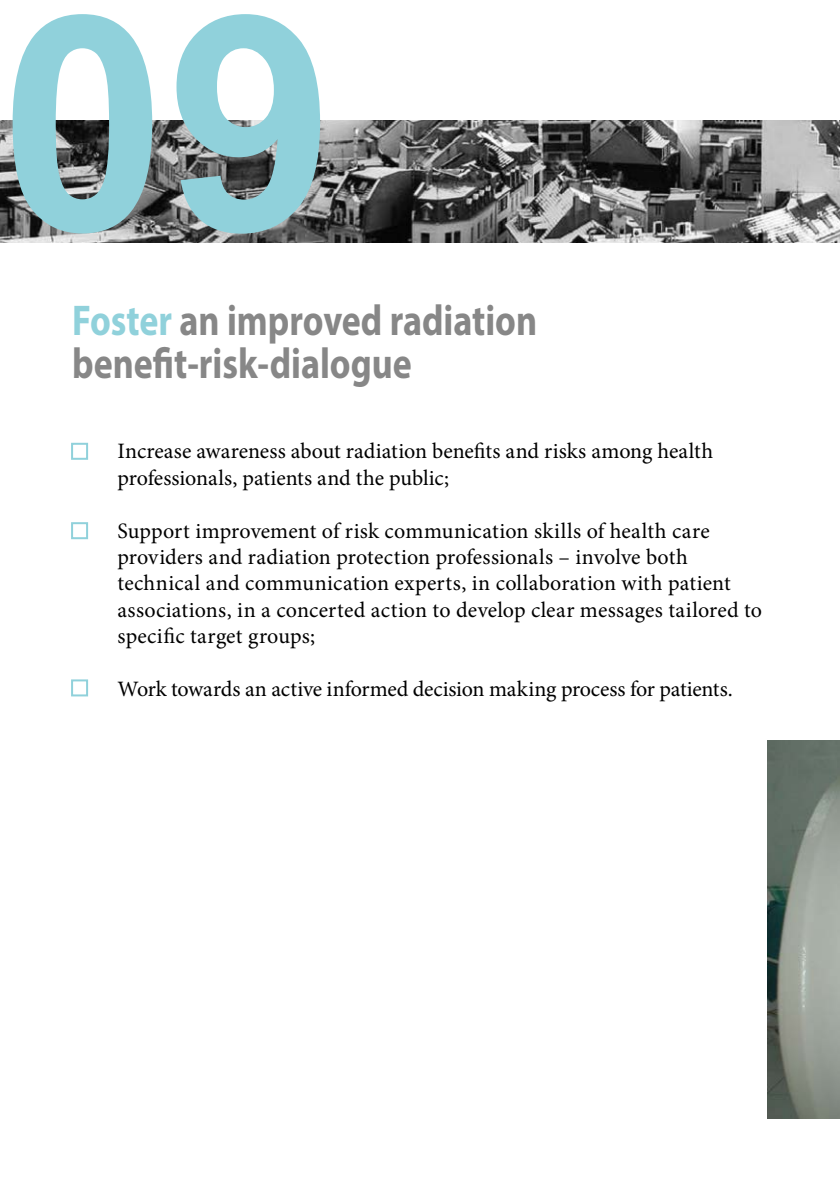
<style>
.page{position:relative;width:840px;height:1191px;background:#fff}
.page>*{position:absolute;margin:0;border:0;box-sizing:border-box;transform-origin:0 0}
.t1{font:700 300px "Arial";color:#90d1db}
.t2{font:700 43.2px/43.2px "Myriad Pro";color:#878787;scale:.83 1}
.t3{font:22px/26.4px "Minion Pro";letter-spacing:.005em;color:#000}
.s1{color:#90d1db}
</style>
<div class="page">
<img style="left:0;top:121px;width:839px;height:121px">
<img style="left:767px;top:740px;width:72px;height:379px">
<div style="left:71px;top:443px;width:17px;height:17px;border:2px solid #90d1db"></div>
<div style="left:71px;top:522px;width:17px;height:17px;border:2px solid #90d1db"></div>
<div style="left:71px;top:679px;width:17px;height:17px;border:2px solid #90d1db"></div>
<h1 class="t1" style="left:0;top:-76px;width:335px">09</h1>
<h2 class="t2" style="left:72px;top:297px;width:561px"><span class="s1">Foster</span> an improved radiation benefit-risk-dialogue</h2>
<p class="t3" style="left:117px;top:438px;width:597px">Increase awareness about radiation benefits and risks among health professionals, patients and the public;</p>
<p class="t3" style="left:117px;top:517px;width:646px">Support improvement of risk communication skills of health care providers and radiation protection professionals – involve both technical and communication experts, in collaboration with patient associations, in a concerted action to develop clear messages tailored to specific target groups;</p>
<p class="t3" style="left:117px;top:676px;width:616px">Work towards an active informed decision making process for patients.</p>
</div>
